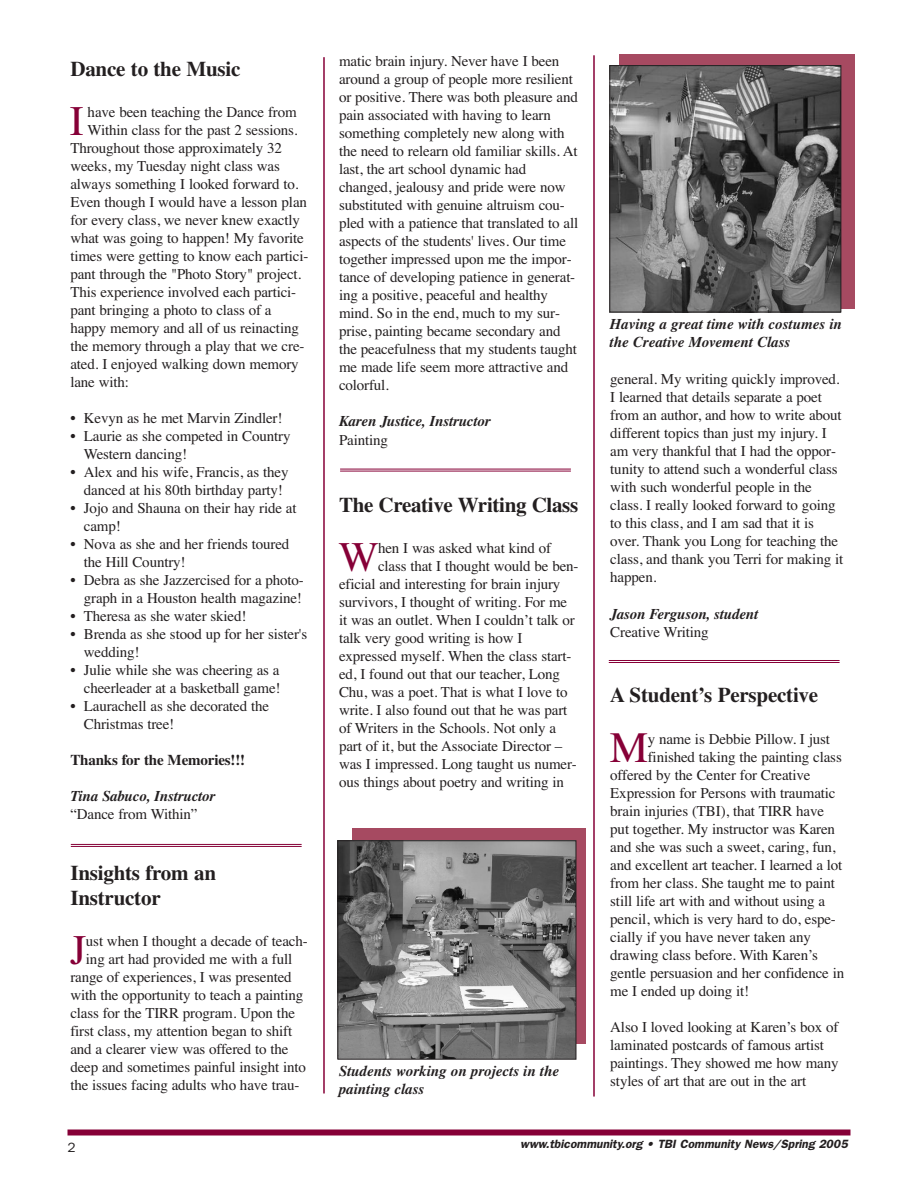
<style>
.page{position:relative;width:918px;height:1188px;background:#fff}
.page>*{position:absolute;margin:0;border:0;box-sizing:border-box;transform-origin:0 0}
.t1{font:43.35px "Times";color:#860037}
.t2{font:42.15px "Times";color:#860037}
.t3{font:700 21px/25.2px "Times";letter-spacing:-.01em;color:#231f20}
.t4{font:15px/18px "Times";letter-spacing:-.01em;color:#231f20}
.t5{font:italic 700 15px/18px "Times";color:#231f20}
.t6{font:700 15px "Times";letter-spacing:-.01em;color:#231f20}
.t7{font:13.5px "Franklin Gothic";color:#231f20}
.t8{font:italic 600 12px "Franklin Gothic";color:#231f20}
</style>
<div class="page">
<div style="left:352px;top:829px;width:233px;height:215px;background:#a64a61"></div>
<div style="left:68px;top:1130px;width:782px;height:6px;background:#860037"></div>
<hr style="left:323px;top:57px;width:2px;height:1036px;background:#860037">
<hr style="left:593px;top:55px;width:2px;height:1042px;background:#860037">
<img style="left:340px;top:842px;width:234px;height:216px">
<div style="left:338px;top:840px;width:238px;height:220px;border:1px solid #231f20"></div>
<div style="left:619px;top:54px;width:235px;height:254px;background:#a64a61"></div>
<img style="left:611px;top:67px;width:228px;height:243px">
<div style="left:609px;top:65px;width:232px;height:247px;border:1px solid #231f20"></div>
<hr style="left:71px;top:844px;width:231px;height:1px;background:#860037">
<hr style="left:71px;top:846px;width:231px;height:1px;background:#860037">
<hr style="left:340px;top:469px;width:231px;height:1px;background:#860037">
<hr style="left:340px;top:471px;width:231px;height:1px;background:#860037">
<hr style="left:609px;top:660px;width:231px;height:1px;background:#860037">
<hr style="left:609px;top:662px;width:231px;height:1px;background:#860037">
<h3 class="t3" style="left:70px;top:58px;width:172px">Dance to the Music</h3>
<h2 class="t2" style="left:70px;top:95px;width:16px">I</h2>
<p class="t4" style="left:88px;top:102px;width:211px">have been teaching the Dance from</p>
<p class="t4" style="left:88px;top:120px;width:211px">Within class for the past 2 sessions.</p>
<p class="t4" style="left:70px;top:138px;width:213px">Throughout those approximately 32</p>
<p class="t4" style="left:70px;top:156px;width:211px">weeks, my Tuesday night class was</p>
<p class="t4" style="left:70px;top:174px;width:230px">always something I looked forward to.</p>
<p class="t4" style="left:70px;top:192px;width:238px">Even though I would have a lesson plan</p>
<p class="t4" style="left:70px;top:210px;width:231px">for every class, we never knew exactly</p>
<p class="t4" style="left:70px;top:228px;width:235px">what was going to happen! My favorite</p>
<p class="t4" style="left:70px;top:246px;width:239px">times were getting to know each partici-</p>
<p class="t4" style="left:70px;top:264px;width:232px">pant through the "Photo Story" project.</p>
<p class="t4" style="left:70px;top:282px;width:227px">This experience involved each partici-</p>
<p class="t4" style="left:70px;top:300px;width:203px">pant bringing a photo to class of a</p>
<p class="t4" style="left:70px;top:318px;width:230px">happy memory and all of us reinacting</p>
<p class="t4" style="left:70px;top:336px;width:236px">the memory through a play that we cre-</p>
<p class="t4" style="left:70px;top:354px;width:230px">ated. I enjoyed walking down memory</p>
<p class="t4" style="left:70px;top:372px;width:60px">lane with:</p>
<p class="t4" style="left:70px;top:408px;width:214px">• Kevyn as he met Marvin Zindler!</p>
<p class="t4" style="left:84px;top:426px;width:208px;text-indent:-14px">• Laurie as she competed in Country<br>Western dancing!</p>
<p class="t4" style="left:70px;top:462px;width:220px;text-align:center">• Alex and his wife, Francis, as they danced at his 80th birthday party!</p>
<p class="t4" style="left:84px;top:498px;width:214px;text-indent:-14px">• Jojo and Shauna on their hay ride at camp!</p>
<p class="t4" style="left:84px;top:534px;width:207px;text-indent:-14px">• Nova as she and her friends toured the Hill Country!</p>
<p class="t4" style="left:70px;top:570px;width:235px;text-align:right">• Debra as she Jazzercised for a photo&shy;graph in a Houston health magazine!</p>
<p class="t4" style="left:70px;top:606px;width:178px">• Theresa as she water skied!</p>
<p class="t4" style="left:84px;top:624px;width:225px;text-indent:-14px">• Brenda as she stood up for her sister's wedding!</p>
<p class="t4" style="left:70px;top:660px;width:212px;text-align:right">• Julie while she was cheering as a cheerleader at a basketball game!</p>
<p class="t4" style="left:84px;top:696px;width:187px;text-indent:-14px">• Laurachell as she decorated the<br>Christmas tree!</p>
<p class="t6" style="left:70px;top:755px;width:176px">Thanks for the Memories!!!</p>
<p class="t5" style="left:70px;top:788px;width:147px">Tina Sabuco, Instructor</p>
<p class="t4" style="left:70px;top:805px;width:129px">“Dance from Within”</p>
<h3 class="t3" style="left:70px;top:862px;width:147px">Insights from an<br>Instructor</h3>
<h2 class="t2" style="left:70px;top:925px;width:18px">J</h2>
<p class="t4" style="left:86px;top:932px;width:223px">ust when I thought a decade of teach-</p>
<p class="t4" style="left:86px;top:950px;width:208px">ing art had provided me with a full</p>
<p class="t4" style="left:70px;top:968px;width:223px">range of experiences, I was presented</p>
<p class="t4" style="left:70px;top:986px;width:235px">with the opportunity to teach a painting</p>
<p class="t4" style="left:70px;top:1004px;width:226px">class for the TIRR program. Upon the</p>
<p class="t4" style="left:70px;top:1022px;width:223px">first class, my attention began to shift</p>
<p class="t4" style="left:70px;top:1040px;width:220px">and a clearer view was offered to the</p>
<p class="t4" style="left:70px;top:1058px;width:237px">deep and sometimes painful insight into</p>
<p class="t4" style="left:70px;top:1076px;width:230px">the issues facing adults who have trau-</p>
<p class="t4" style="left:339px;top:52px;width:241px">matic brain injury. Never have I been around a group of people more resilient or positive. There was both pleasure and pain associated with having to learn something completely new along with the need to relearn old familiar skills. At last, the art school dynamic had changed, jealousy and pride were now substituted with genuine altruism cou&shy;pled with a patience that translated to all aspects of the students' lives. Our time together impressed upon me the impor&shy;tance of developing patience in generat&shy;ing a positive, peaceful and healthy mind. So in the end, much to my sur&shy;prise, painting became secondary and the peacefulness that my students taught me made life seem more attractive and colorful.</p>
<p class="t5" style="left:339px;top:413px;width:154px">Karen Justice, Instructor</p>
<p class="t4" style="left:339px;top:430px;width:50px">Painting</p>
<h3 class="t3" style="left:339px;top:494px;width:241px">The Creative Writing Class</h3>
<h2 class="t2" style="left:339px;top:532px;width:41px">W</h2>
<p class="t4" style="left:378px;top:539px;width:175px">hen I was asked what kind of</p>
<p class="t4" style="left:378px;top:557px;width:202px">class that I thought would be ben-</p>
<p class="t4" style="left:339px;top:575px;width:223px">eficial and interesting for brain injury</p>
<p class="t4" style="left:339px;top:593px;width:230px">survivors, I thought of writing. For me</p>
<p class="t4" style="left:339px;top:611px;width:237px">it was an outlet. When I couldn’t talk or</p>
<p class="t4" style="left:339px;top:629px;width:185px">talk very good writing is how I</p>
<p class="t4" style="left:339px;top:647px;width:234px">expressed myself. When the class start-</p>
<p class="t4" style="left:339px;top:665px;width:222px">ed, I found out that our teacher, Long</p>
<p class="t4" style="left:339px;top:683px;width:230px">Chu, was a poet. That is what I love to</p>
<p class="t4" style="left:339px;top:701px;width:230px">write. I also found out that he was part</p>
<p class="t4" style="left:339px;top:719px;width:219px">of Writers in the Schools. Not only a</p>
<p class="t4" style="left:339px;top:737px;width:225px">part of it, but the Associate Director –</p>
<p class="t4" style="left:339px;top:755px;width:239px">was I impressed. Long taught us numer-</p>
<p class="t4" style="left:339px;top:773px;width:227px">ous things about poetry and writing in</p>
<p class="t5" style="left:339px;top:1064px;width:222px">Students working on projects in the painting class</p>
<p class="t5" style="left:610px;top:317px;width:234px">Having a great time with costumes in the Creative Movement Class</p>
<p class="t4" style="left:610px;top:370px;width:234px">general. My writing quickly improved.<br>I learned that details separate a poet from an author, and how to write about different topics than just my injury. I am very thankful that I had the oppor&shy;tunity to attend such a wonderful class with such wonderful people in the class. I really looked forward to going to this class, and I am sad that it is over. Thank you Long for teaching the class, and thank you Terri for making it happen.</p>
<p class="t5" style="left:610px;top:606px;width:150px">Jason Ferguson, student</p>
<p class="t4" style="left:610px;top:622px;width:100px">Creative Writing</p>
<h3 class="t3" style="left:610px;top:684px;width:209px">A Student’s Perspective</h3>
<h1 class="t1" style="left:610px;top:721px;width:40px">M</h1>
<p class="t4" style="left:648px;top:730px;width:184px">y name is Debbie Pillow. I just</p>
<p class="t4" style="left:648px;top:748px;width:196px">finished taking the painting class</p>
<p class="t4" style="left:610px;top:766px;width:202px">offered by the Center for Creative</p>
<p class="t4" style="left:610px;top:784px;width:227px">Expression for Persons with traumatic</p>
<p class="t4" style="left:610px;top:802px;width:215px">brain injuries (TBI), that TIRR have</p>
<p class="t4" style="left:610px;top:820px;width:226px">put together. My instructor was Karen</p>
<p class="t4" style="left:610px;top:838px;width:227px">and she was such a sweet, caring, fun,</p>
<p class="t4" style="left:610px;top:856px;width:234px">and excellent art teacher. I learned a lot</p>
<p class="t4" style="left:610px;top:874px;width:226px">from her class. She taught me to paint</p>
<p class="t4" style="left:610px;top:892px;width:216px">still life art with and without using a</p>
<p class="t4" style="left:610px;top:910px;width:227px">pencil, which is very hard to do, espe-</p>
<p class="t4" style="left:610px;top:928px;width:202px">cially if you have never taken any</p>
<p class="t4" style="left:610px;top:946px;width:209px">drawing class before. With Karen’s</p>
<p class="t4" style="left:610px;top:964px;width:236px">gentle persuasion and her confidence in</p>
<p class="t4" style="left:610px;top:982px;width:140px">me I ended up doing it!</p>
<p class="t4" style="left:610px;top:1018px;width:230px">Also I loved looking at Karen’s box of laminated postcards of famous artist paintings. They showed me how many styles of art that are out in the art</p>
<p class="t7" style="left:68px;top:1139px;width:10px">2</p>
<p class="t8" style="left:520px;top:1137px;width:329px">www.tbicommunity.org • TBI Community News/Spring 2005</p>
</div>
